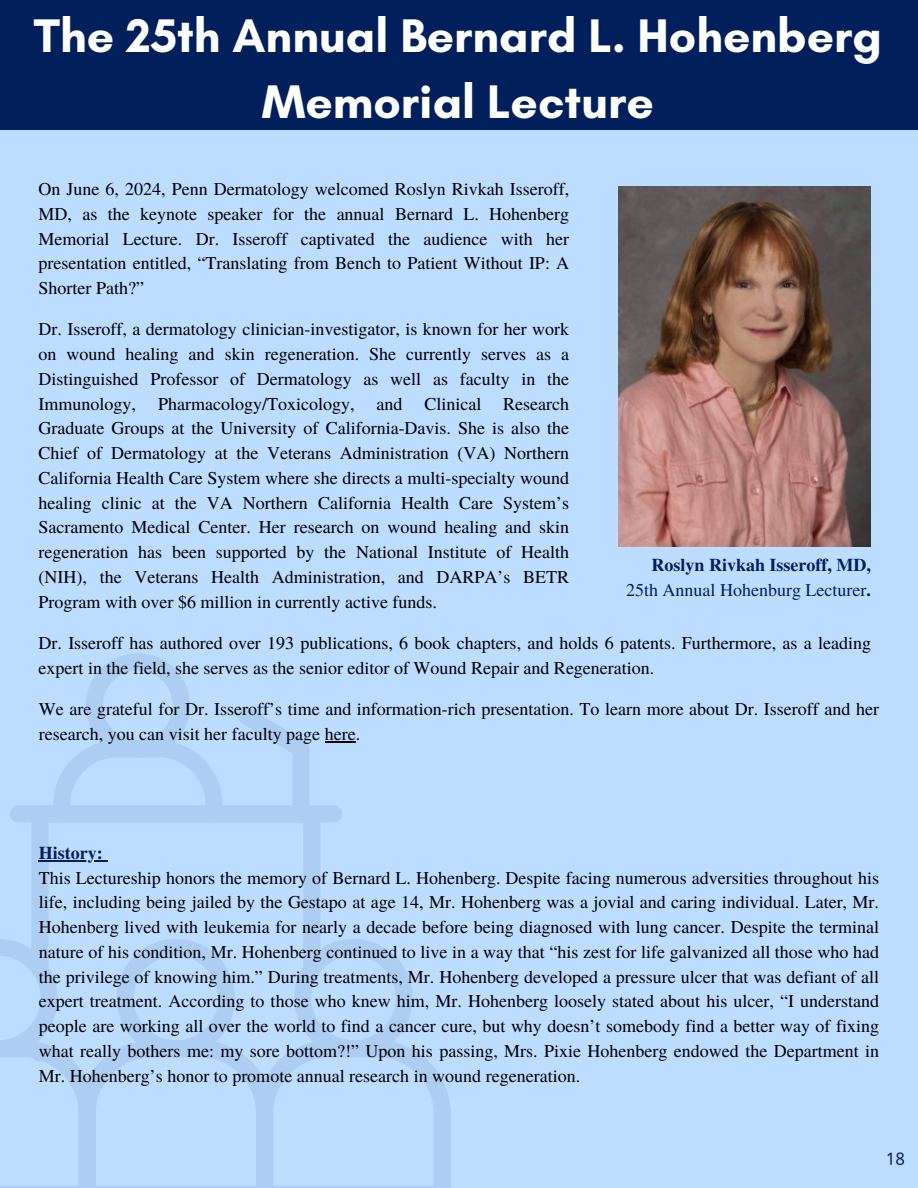
<style>
.page{position:relative;width:918px;height:1188px;background:#bcddff}
.page>*{position:absolute;margin:0;border:0;box-sizing:border-box;transform-origin:0 0}
.t1{font:700 48px/66.3px "Glacial Indifference";color:#fff;text-align:center}
.t2{font:18px/24.8px "Te X Gyre Termes";color:#000;text-align:justify}
.t3{font:700 18px "Te X Gyre Termes";color:#011f5b}
.t4{font:18px "Te X Gyre Termes";color:#011f5b}
.s1{font-weight:700}
</style>
<div class="page">
<div style="left:0;top:0;width:918px;height:130px;background:#011f5b"></div>
<svg style="left:0;top:939px;width:451px;height:249px"></svg>
<svg style="left:31px;top:823px;width:289px;height:155px"></svg>
<svg style="left:53px;top:653px;width:169px;height:152px"></svg>
<div style="left:10px;top:805px;width:332px;height:18px;background:#adcef2;border-radius:9px"></div>
<svg style="left:238px;top:708px;width:71px;height:97px"></svg>
<img style="left:619px;top:186px;width:252px;height:360px">
<img style="left:887px;top:1152px;width:17px;height:14px">
<hr style="left:325px;top:741px;width:31px;height:1px;background:#000">
<hr style="left:39px;top:860px;width:64px;height:1px;background:#011f5b">
<p class="t1" style="left:34px;top:2px;width:850px">The 25th Annual Bernard L. Hohenberg<br>Memorial Lecture</p>
<p class="t2" style="left:39px;top:176px;width:532px">On June 6, 2024, Penn Dermatology welcomed Roslyn Rivkah Isseroff, MD, as the keynote speaker for the annual Bernard L. Hohenberg Memorial Lecture. Dr. Isseroff captivated the audience with her presentation entitled, “Translating from Bench to Patient Without IP: A Shorter Path?”</p>
<p class="t2" style="left:39px;top:316px;width:532px">Dr. Isseroff, a dermatology clinician-investigator, is known for her work on wound healing and skin regeneration. She currently serves as a Distinguished Professor of Dermatology as well as faculty in the Immunology, Pharmacology/Toxicology, and Clinical Research Graduate Groups at the University of California-Davis. She is also the Chief of Dermatology at the Veterans Administration (VA) Northern California Health Care System where she directs a multi-specialty wound healing clinic at the VA Northern California Health Care System’s Sacramento Medical Center. Her research on wound healing and skin regeneration has been supported by the National Institute of Health (NIH), the Veterans Health Administration, and DARPA’s BETR Program with over $6 million in currently active funds.</p>
<p class="t2" style="left:39px;top:630px;width:834px">Dr. Isseroff has authored over 193 publications, 6 book chapters, and holds 6 patents. Furthermore, as a leading expert in the field, she serves as the senior editor of Wound Repair and Regeneration.</p>
<p class="t2" style="left:39px;top:696px;width:842px">We are grateful for Dr. Isseroff’s time and information-rich presentation. To learn more about Dr. Isseroff and her research, you can visit her faculty page here.</p>
<h1 class="t3" style="left:652px;top:551px;width:221px">Roslyn Rivkah Isseroff, MD,</h1>
<p class="t4" style="left:626px;top:577px;width:246px">25th Annual Hohenburg Lecturer<span class="s1">.</span></p>
<p class="t3" style="left:39px;top:839px;width:65px">History:</p>
<p class="t2" style="left:39px;top:864px;width:842px">This Lectureship honors the memory of Bernard L. Hohenberg. Despite facing numerous adversities throughout his life, including being jailed by the Gestapo at age 14, Mr. Hohenberg was a jovial and caring individual. Later, Mr.<br>Hohenberg lived with leukemia for nearly a decade before being diagnosed with lung cancer. Despite the terminal nature of his condition, Mr. Hohenberg continued to live in a way that “his zest for life galvanized all those who had the privilege of knowing him.” During treatments, Mr. Hohenberg developed a pressure ulcer that was defiant of all expert treatment. According to those who knew him, Mr. Hohenberg loosely stated about his ulcer, “I understand people are working all over the world to find a cancer cure, but why doesn’t somebody find a better way of fixing what really bothers me: my sore bottom?!” Upon his passing, Mrs. Pixie Hohenberg endowed the Department in Mr. Hohenberg’s honor to promote annual research in wound regeneration.</p>
</div>
